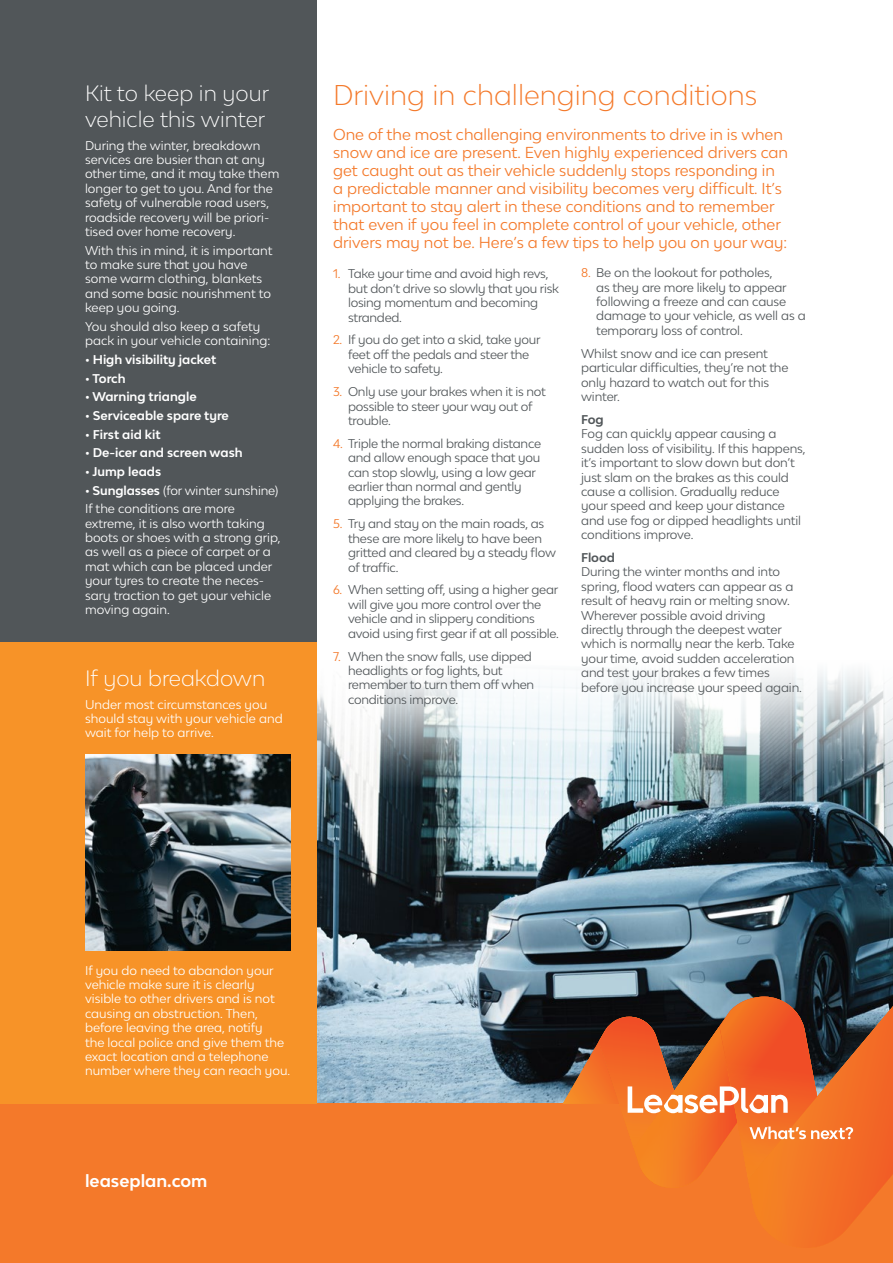
<style>
.page{position:relative;width:893px;height:1263px;background:#fff}
.page>*{position:absolute;margin:0;border:0;box-sizing:border-box;transform-origin:0 0}
.t1{font:300 27px "Lease Plan";color:#f4792a}
.t2{font:300 21px "Lease Plan";color:#fff}
.t3{font:700 16.5px "Lease Plan";color:#fff}
.t4{font:15px/18px "Lease Plan";color:#f4792a}
.t5{font:12px/14.4px "Lease Plan";letter-spacing:-.02em;color:#515659}
.t6{font:12px/14.4px "Lease Plan";color:#fff}
.t7{font:700 12px "Lease Plan";color:#fff}
.t8{font:700 12px "Lease Plan";letter-spacing:-.01em;color:#515659}
.s1{font-weight:700}
.s2{color:#f4792a}
</style>
<div class="page">
<img style="left:316px;top:607px;width:577px;height:497px">
<div style="left:0;top:1104px;width:893px;height:159px;background:#f4792a"></div>
<svg style="left:563px;top:945px;width:330px;height:301px"></svg>
<div style="left:0;top:0;width:316px;height:804px;background:#515659"></div>
<div style="left:0;top:642px;width:316px;height:462px;background:#f79328"></div>
<img style="left:85px;top:755px;width:205px;height:195px">
<p class="t2" style="left:85px;top:80px;width:186px">Kit to keep in your</p>
<p class="t1" style="left:333px;top:77px;width:426px">Driving in challenging conditions</p>
<p class="t2" style="left:85px;top:105px;width:182px">vehicle this winter</p>
<p class="t6" style="left:85px;top:138px;width:196px">During the winter, breakdown services are busier than at any other time, and it may take them longer to get to you. And for the safety of vulnerable road users, roadside recovery will be priori&shy;tised over home recovery.</p>
<p class="t6" style="left:85px;top:243px;width:189px">With this in mind, it is important to make sure that you have some warm clothing, blankets and some basic nourishment to keep you going.</p>
<p class="t6" style="left:85px;top:319px;width:187px">You should also keep a safety pack in your vehicle containing:</p>
<p class="t7" style="left:85px;top:352px;width:133px">• High visibility jacket</p>
<p class="t7" style="left:85px;top:370px;width:42px">• Torch</p>
<p class="t7" style="left:85px;top:389px;width:113px">• Warning triangle</p>
<p class="t7" style="left:85px;top:408px;width:145px">• Serviceable spare tyre</p>
<p class="t7" style="left:85px;top:426px;width:77px">• First aid kit</p>
<p class="t7" style="left:85px;top:445px;width:159px">• De-icer and screen wash</p>
<p class="t7" style="left:85px;top:464px;width:78px">• Jump leads</p>
<p class="t6" style="left:85px;top:483px;width:195px"><span class="s1">• Sunglasses</span> (for winter sunshine)</p>
<p class="t6" style="left:85px;top:501px;width:197px">If the conditions are more extreme, it is also worth taking boots or shoes with a strong grip, as well as a piece of carpet or a mat which can be placed under your tyres to create the neces&shy;sary traction to get your vehicle moving again.</p>
<p class="t4" style="left:333px;top:125px;width:457px">One of the most challenging environments to drive in is when snow and ice are present. Even highly experienced drivers can get caught out as their vehicle suddenly stops responding in a predictable manner and visibility becomes very difficult. It’s important to stay alert in these conditions and to remember that even if you feel in complete control of your vehicle, other drivers may not be. Here’s a few tips to help you on your way:</p>
<p class="t5" style="left:348px;top:266px;width:212px;text-indent:-15px"><span class="s2">1.</span> Take your time and avoid high revs, but don’t drive so slowly that you risk losing momentum and becoming stranded.</p>
<p class="t5" style="left:348px;top:332px;width:194px;text-indent:-15px"><span class="s2">2.</span> If you do get into a skid, take your feet off the pedals and steer the vehicle to safety.</p>
<p class="t5" style="left:348px;top:384px;width:199px;text-indent:-15px"><span class="s2">3.</span> Only use your brakes when it is not possible to steer your way out of trouble.</p>
<p class="t5" style="left:348px;top:436px;width:195px;text-indent:-15px"><span class="s2">4.</span> Triple the normal braking distance and allow enough space that you can stop slowly, using a low gear earlier than normal and gently applying the brakes.</p>
<p class="t5" style="left:348px;top:516px;width:209px;text-indent:-15px"><span class="s2">5.</span> Try and stay on the main roads, as these are more likely to have been gritted and cleared by a steady flow of traffic.</p>
<p class="t5" style="left:348px;top:582px;width:212px;text-indent:-15px"><span class="s2">6.</span> When setting off, using a higher gear will give you more control over the vehicle and in slippery conditions avoid using first gear if at all possible.</p>
<p class="t5" style="left:348px;top:649px;width:188px;text-indent:-15px"><span class="s2">7.</span> When the snow falls, use dipped headlights or fog lights, but remember to turn them off when conditions improve.</p>
<p class="t5" style="left:596px;top:265px;width:211px;text-indent:-15px"><span class="s2">8.</span> Be on the lookout for potholes,<br>as they are more likely to appear following a freeze and can cause damage to your vehicle, as well as a temporary loss of control.</p>
<p class="t5" style="left:581px;top:346px;width:209px">Whilst snow and ice can present particular difficulties, they’re not the only hazard to watch out for this winter.</p>
<p class="t8" style="left:581px;top:412px;width:24px">Fog</p>
<p class="t5" style="left:581px;top:426px;width:226px">Fog can quickly appear causing a sudden loss of visibility. If this happens, it’s important to slow down but don’t just slam on the brakes as this could cause a collision. Gradually reduce your speed and keep your distance and use fog or dipped headlights until conditions improve.</p>
<p class="t8" style="left:581px;top:550px;width:35px">Flood</p>
<p class="t5" style="left:581px;top:564px;width:222px">During the winter months and into spring, flood waters can appear as a result of heavy rain or melting snow.<br>Wherever possible avoid driving directly through the deepest water which is normally near the kerb. Take your time, avoid sudden acceleration and test your brakes a few times before you increase your speed again.</p>
<p class="t2" style="left:85px;top:664px;width:182px">If you breakdown</p>
<p class="t6" style="left:85px;top:697px;width:199px">Under most circumstances you should stay with your vehicle and wait for help to arrive.</p>
<p class="t6" style="left:85px;top:963px;width:207px">If you do need to abandon your vehicle make sure it is clearly visible to other drivers and is not causing an obstruction. Then, before leaving the area, notify<br>the local police and give them the exact location and a telephone number where they can reach you.</p>
<p class="t3" style="left:85px;top:1170px;width:124px">leaseplan.com</p>
</div>
